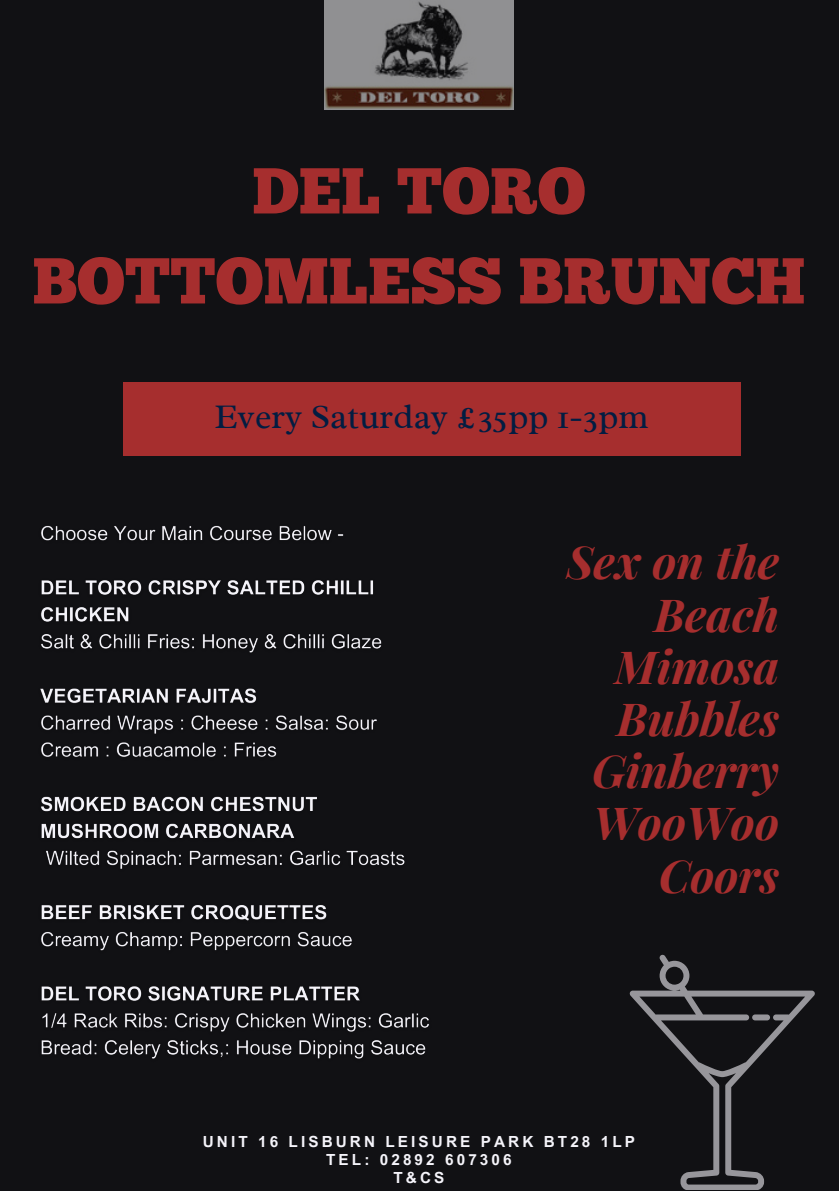
<style>
.page{position:relative;width:839px;height:1191px;background:#fff}
.page>*{position:absolute;margin:0;border:0;box-sizing:border-box;transform-origin:0 0}
.t1{font:64.8px/90px "Chunk Five";color:#a62e2e;text-align:center}
.t2{font:italic 700 45.6px/52.2px "Playfair Display";color:#a62e2e;text-align:right}
.t3{font:35px "Radley";color:#021d42}
.t4{font:700 15.4px "Arial MT Pro";letter-spacing:.2em;color:#f5f4fa}
</style>
<div class="page">
<div style="left:0;top:0;width:838px;height:1191px;background:#111114"></div>
<div style="left:123px;top:383px;width:618px;height:73px;background:#a62e2e"></div>
<img style="left:324px;top:0;width:189px;height:109px">
<svg style="left:629px;top:955px;width:186px;height:235px"></svg>
<div style="left:752px;top:1014px;width:18px;height:6px;background:#97969b;border-radius:3px"></div>
<img style="left:40px;top:525px;width:389px;height:534px">
<p class="t1" style="left:32px;top:152px;width:774px">DEL TORO<br>BOTTOMLESS BRUNCH</p>
<h1 class="t3" style="left:214px;top:394px;width:435px">Every Saturday £35pp 1-3pm</h1>
<h3 class="t2" style="left:567px;top:534px;width:214px">Sex on the<br>Beach<br>Mimosa<br>Bubbles<br>Ginberry<br>WooWoo<br>Coors</h3>
<h2 class="t4" style="left:203px;top:1136px;width:434px">UNIT 16 LISBURN LEISURE PARK BT28 1LP</h2>
<p class="t4" style="left:326px;top:1154px;width:187px">TEL: 02892 607306</p>
<p class="t4" style="left:393px;top:1172px;width:52px">T&amp;CS</p>
</div>
